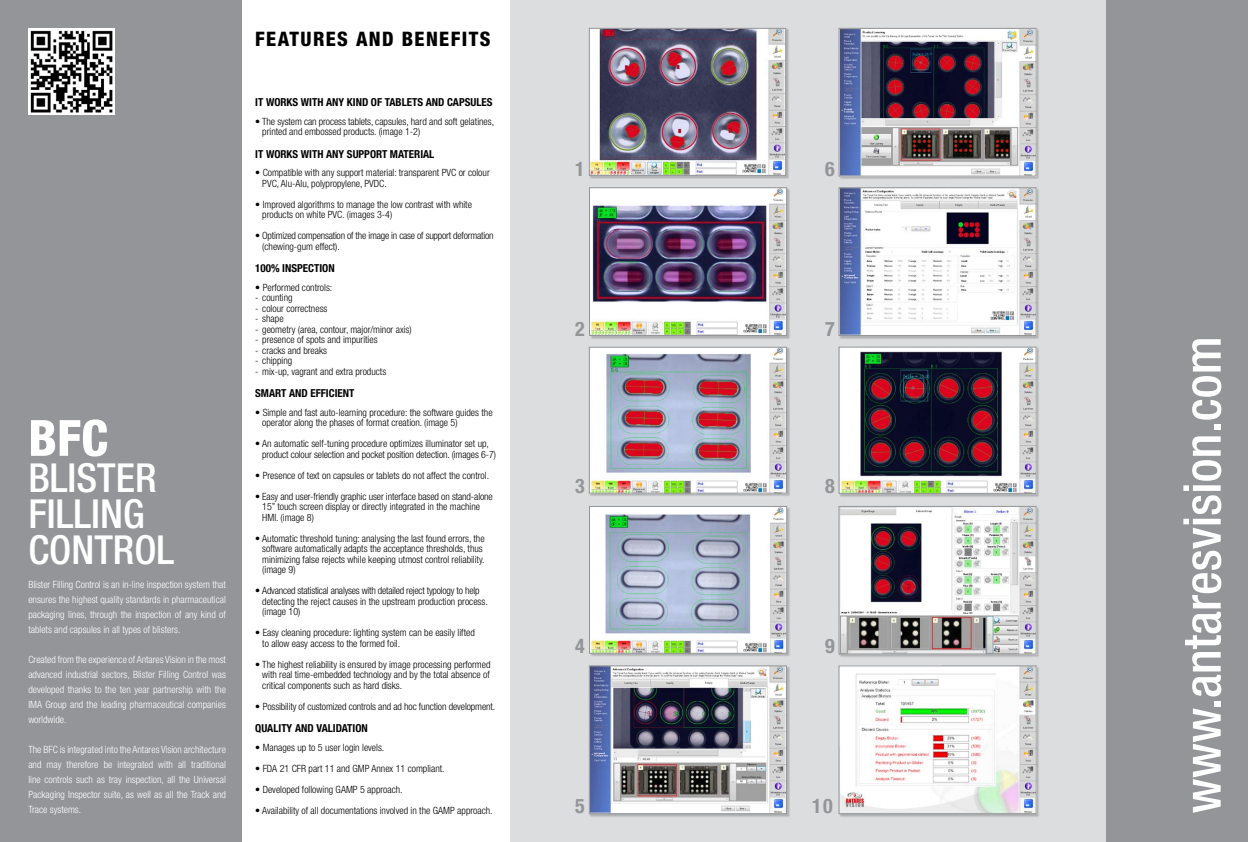
<style>
.page{position:relative;width:1248px;height:842px;background:#fff}
.page>*{position:absolute;margin:0;border:0;box-sizing:border-box;transform-origin:0 0}
.t1{font:500 condensed 51.6px "Helvetica Neue";color:#fff}
.t2{font:800 condensed 50px "Helvetica Neue";color:#fff}
.t3{font:500 condensed 40px/36px "Helvetica Neue";color:#fff}
.t4{font:800 condensed 20px "Helvetica Neue";letter-spacing:.07em;color:#000}
.t5{font:700 condensed 20px "Helvetica Neue";color:#939598}
.t6{font:700 condensed 11px "Helvetica Neue";color:#000}
.t7{font:300 condensed 10px/10.5px "Helvetica Neue";color:#000}
.t8{font:300 condensed 10px/15px "Helvetica Neue";color:#fff;text-align:justify}
.t9{font:300 condensed 10px/10.5px "Helvetica Neue";letter-spacing:-.02em;color:#000}
</style>
<div class="page">
<div style="left:510px;top:0;width:596px;height:842px;background:#dcddde"></div>
<div style="left:1106px;top:0;width:141px;height:842px;background:#939598"></div>
<div style="left:0;top:0;width:241px;height:842px;background:#939598"></div>
<div style="left:589px;top:29px;width:204px;height:154px;background:#000;opacity:.2"></div>
<img style="left:591px;top:30px;width:192px;height:144px">
<div style="left:589px;top:28px;width:196px;height:148px;border:1px solid #939598"></div>
<div style="left:589px;top:348px;width:205px;height:153px;background:#000;opacity:.2"></div>
<img style="left:591px;top:349px;width:193px;height:142px">
<div style="left:589px;top:347px;width:197px;height:146px;border:1px solid #939598"></div>
<div style="left:590px;top:507px;width:204px;height:154px;background:#000;opacity:.2"></div>
<img style="left:591px;top:508px;width:193px;height:143px">
<div style="left:589px;top:506px;width:197px;height:147px;border:1px solid #939598"></div>
<div style="left:590px;top:188px;width:204px;height:155px;background:#000;opacity:.2"></div>
<img style="left:591px;top:189px;width:193px;height:145px">
<div style="left:589px;top:187px;width:197px;height:149px;border:1px solid #939598"></div>
<div style="left:589px;top:666px;width:205px;height:155px;background:#000;opacity:.2"></div>
<img style="left:591px;top:668px;width:193px;height:144px">
<div style="left:589px;top:666px;width:197px;height:148px;border:1px solid #939598"></div>
<div style="left:839px;top:507px;width:204px;height:155px;background:#000;opacity:.2"></div>
<img style="left:840px;top:508px;width:194px;height:144px">
<div style="left:838px;top:506px;width:198px;height:148px;border:1px solid #939598"></div>
<div style="left:839px;top:188px;width:204px;height:155px;background:#000;opacity:.2"></div>
<img style="left:840px;top:189px;width:194px;height:145px">
<div style="left:838px;top:187px;width:198px;height:149px;border:1px solid #939598"></div>
<div style="left:839px;top:666px;width:204px;height:155px;background:#000;opacity:.2"></div>
<img style="left:840px;top:668px;width:194px;height:144px">
<div style="left:838px;top:666px;width:198px;height:148px;border:1px solid #939598"></div>
<div style="left:839px;top:29px;width:204px;height:155px;background:#000;opacity:.2"></div>
<img style="left:840px;top:30px;width:194px;height:144px">
<div style="left:838px;top:28px;width:198px;height:148px;border:1px solid #939598"></div>
<div style="left:839px;top:347px;width:204px;height:154px;background:#000;opacity:.2"></div>
<img style="left:840px;top:349px;width:194px;height:143px">
<div style="left:838px;top:347px;width:198px;height:147px;border:1px solid #939598"></div>
<img style="left:28px;top:28px;width:87px;height:87px">
<h2 class="t2" style="left:28px;top:407px;width:81px">BFC</h2>
<h3 class="t3" style="left:28px;top:459px;width:40px">BLISTER<br>FILLIN</h3>
<h3 class="t3" style="left:123px;top:495px;width:23px">G</h3>
<h3 class="t3" style="left:28px;top:531px;width:43px">CONTROL</h3>
<p class="t8" style="left:28px;top:577px;width:199px">Blister Filling Control is an in-line inspection system that ensures the highest quality standards in pharmaceutical packaging lines, through the inspection of any kind of tablets and capsules in all types of blisters.</p>
<p class="t8" style="left:28px;top:652px;width:199px">Created from the experience of Antares Vision in the most advanced industrial sectors, Blister Filling Control was developed thanks to the ten year partnership with the IMA Group and the leading pharmaceutical companies worldwide.</p>
<p class="t8" style="left:28px;top:742px;width:199px">The BFC is integrated into the Antares Vision architecture and may therefore be integrated with all traditional line controls such as tray inspection, all the Universal Packaging Inspector suite, as well as all the Track and Trace systems.</p>
<h3 class="t4" style="left:255px;top:26px;width:70px">FEATURES</h3>
<h3 class="t4" style="left:356px;top:26px;width:71px">AND BENE</h3>
<h3 class="t4" style="left:450px;top:26px;width:22px">FITS</h3>
<p class="t6" style="left:255px;top:96px;width:239px">IT WORKS WITH ANY KIND OF TABLETS AND CAPSULES</p>
<p class="t7" style="left:262px;top:116px;width:233px;text-indent:-7px">• The system can process tablets, capsules, hard and soft gelatines, printed and embossed products. (image 1-2)</p>
<p class="t6" style="left:255px;top:147px;width:181px">IT WORKS WITH ANY SUPPORT MATERIAL</p>
<p class="t7" style="left:262px;top:167px;width:229px;text-indent:-7px">• Compatible with any support material: transparent PVC or colour<br>PVC, Alu-Alu, polypropylene, PVDC.</p>
<p class="t7" style="left:262px;top:199px;width:211px;text-indent:-7px">• Improved algorithms to manage the low contrast with white products on white PVC. (images 3-4)</p>
<p class="t9" style="left:262px;top:230px;width:233px;text-indent:-7px">• Optimized compensation of the image in case of support deformation (chewing-gum effect).</p>
<p class="t6" style="left:255px;top:262px;width:81px">100% INSPECTION</p>
<p class="t7" style="left:255px;top:282px;width:79px">• Performed controls:</p>
<p class="t7" style="left:255px;top:292px;width:39px">- counting</p>
<p class="t7" style="left:255px;top:303px;width:74px">- colour correctness</p>
<p class="t7" style="left:255px;top:313px;width:30px">- shape</p>
<p class="t7" style="left:255px;top:324px;width:158px">- geometry (area, contour, major/minor axis)</p>
<p class="t7" style="left:255px;top:334px;width:124px">- presence of spots and impurities</p>
<p class="t7" style="left:255px;top:345px;width:73px">- cracks and breaks</p>
<p class="t7" style="left:255px;top:355px;width:38px">- chipping</p>
<p class="t7" style="left:255px;top:366px;width:132px">- mix-up, vagrant and extra products</p>
<p class="t6" style="left:255px;top:387px;width:41px">SMART and</p>
<p class="t6" style="left:310px;top:387px;width:45px">EFFICiENT</p>
<p class="t7" style="left:262px;top:407px;width:232px;text-indent:-7px">• Simple and fast auto-learning procedure: the software guides the operator along the phases of format creation. (image 5)</p>
<p class="t7" style="left:262px;top:438px;width:235px;text-indent:-7px">• An automatic self-tuning procedure optimizes illuminator set up, product colour selection and pocket position detection. (images 6-7)</p>
<p class="t7" style="left:255px;top:470px;width:235px">• Presence of text on capsules or tablets do not affect the control.</p>
<p class="t7" style="left:262px;top:491px;width:232px;text-indent:-7px">• Easy and user-friendly graphic user interface based on stand-alone<br>15” touch screen display or directly integrated in the machine<br>HMI. (image 8)</p>
<p class="t7" style="left:262px;top:533px;width:224px;text-indent:-7px">• Automatic threshold tuning: analysing the last found errors, the software automatically adapts the acceptance thresholds, thus minimizing false rejects while keeping utmost control reliability. (image 9)</p>
<p class="t7" style="left:262px;top:585px;width:227px;text-indent:-7px">• Advanced statistical analyses with detailed reject typology to help detecting the reject causes in the upstream production process. (image 10)</p>
<p class="t7" style="left:262px;top:627px;width:214px;text-indent:-7px">• Easy cleaning procedure: lighting system can be easily lifted to allow easy access to the formed foil.</p>
<p class="t7" style="left:262px;top:659px;width:230px;text-align:justify;text-indent:-7px">• The highest reliability is ensured by image processing performed with real time-embedded technology and by the total absence of critical components such as hard disks.</p>
<p class="t7" style="left:255px;top:701px;width:241px">• Possibility of customized controls and ad hoc function development.</p>
<p class="t6" style="left:255px;top:722px;width:114px">QUALITY AND VALIDATION</p>
<p class="t7" style="left:255px;top:742px;width:131px">• Manages up to 5 user login levels.</p>
<p class="t7" style="left:255px;top:763px;width:191px">• FDA 21 CFR part 11 and GMP Annex 11 compliant.</p>
<p class="t7" style="left:255px;top:784px;width:149px">• Developed following GAMP 5 approach.</p>
<p class="t7" style="left:255px;top:805px;width:239px">• Availability of all documentations involved in the GAMP approach.</p>
<h3 class="t5" style="left:575px;top:156px;width:11px">1</h3>
<h3 class="t5" style="left:575px;top:317px;width:11px">2</h3>
<h3 class="t5" style="left:575px;top:474px;width:11px">3</h3>
<h3 class="t5" style="left:575px;top:634px;width:11px">4</h3>
<h3 class="t5" style="left:575px;top:794px;width:11px">5</h3>
<h3 class="t5" style="left:825px;top:156px;width:11px">6</h3>
<h3 class="t5" style="left:825px;top:317px;width:11px">7</h3>
<h3 class="t5" style="left:825px;top:474px;width:11px">8</h3>
<h3 class="t5" style="left:825px;top:634px;width:11px">9</h3>
<h3 class="t5" style="left:812px;top:794px;width:22px">10</h3>
<h1 class="t1" style="left:1171px;top:814px;width:479px;rotate:-90deg">WWW.ANTARESVISION.COM</h1>
</div>
